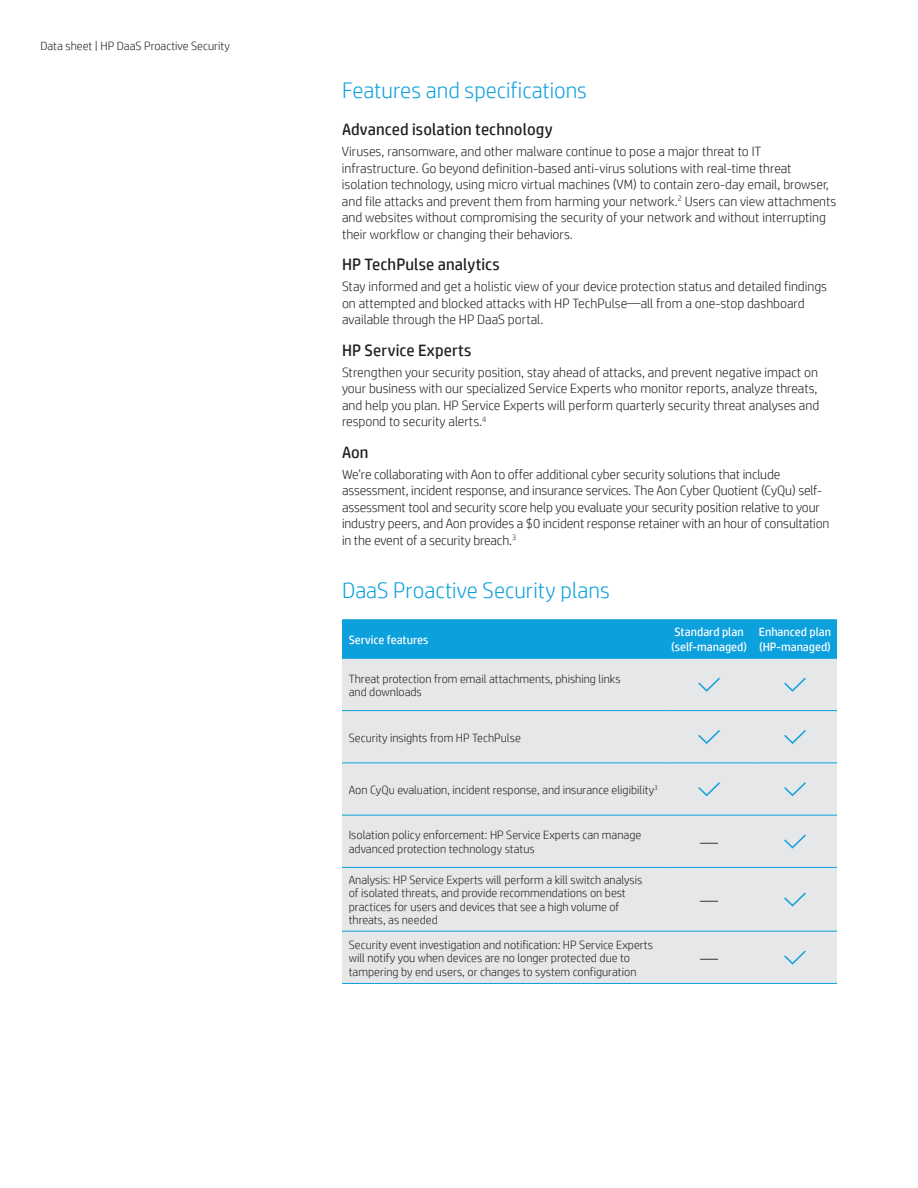
<style>
.page{position:relative;width:918px;height:1188px;background:#fff}
.page>*{position:absolute;margin:0;border:0;box-sizing:border-box;transform-origin:0 0}
.Document_type_12_14{font:300 22.5px "HP Simplified";color:#0ca0dd}
.t1{font:300 18px "HP Simplified";color:#231f20}
.t2{font:16.5px "HP Simplified";letter-spacing:.005em;color:#231f20}
.t3{font:300 13.5px/16.5px "HP Simplified";letter-spacing:-.005em;color:#231f20}
.t4{font:300 12px/13.5px "HP Simplified";color:#231f20}
.t5{font:12px/14.4px "HP Simplified";color:#fff}
</style>
<div class="page">
<div style="left:342px;top:619px;width:495px;height:39px;background:#0ca0dd"></div>
<div style="left:342px;top:659px;width:495px;height:324px;background:#e6e7e9"></div>
<hr style="left:342px;top:710px;width:323px;height:1px;background:#0ca0dd">
<hr style="left:665px;top:710px;width:88px;height:1px;background:#0ca0dd">
<hr style="left:753px;top:710px;width:84px;height:1px;background:#0ca0dd">
<hr style="left:342px;top:763px;width:323px;height:1px;background:#0ca0dd">
<hr style="left:665px;top:763px;width:88px;height:1px;background:#0ca0dd">
<hr style="left:753px;top:763px;width:84px;height:1px;background:#0ca0dd">
<hr style="left:342px;top:815px;width:323px;height:1px;background:#0ca0dd">
<hr style="left:665px;top:815px;width:88px;height:1px;background:#0ca0dd">
<hr style="left:753px;top:815px;width:84px;height:1px;background:#0ca0dd">
<hr style="left:342px;top:867px;width:323px;height:1px;background:#0ca0dd">
<hr style="left:665px;top:867px;width:88px;height:1px;background:#0ca0dd">
<hr style="left:753px;top:867px;width:84px;height:1px;background:#0ca0dd">
<hr style="left:342px;top:931px;width:323px;height:1px;background:#0ca0dd">
<hr style="left:665px;top:931px;width:88px;height:1px;background:#0ca0dd">
<hr style="left:753px;top:931px;width:84px;height:1px;background:#0ca0dd">
<hr style="left:342px;top:983px;width:323px;height:1px;background:#0ca0dd">
<hr style="left:665px;top:983px;width:88px;height:1px;background:#0ca0dd">
<hr style="left:753px;top:983px;width:84px;height:1px;background:#0ca0dd">
<hr style="left:342px;top:658px;width:323px;height:1px;background:#0ca0dd">
<hr style="left:665px;top:658px;width:88px;height:1px;background:#0ca0dd">
<hr style="left:753px;top:658px;width:84px;height:1px;background:#0ca0dd">
<svg style="left:698px;top:678px;width:22px;height:14px"></svg>
<svg style="left:784px;top:678px;width:22px;height:14px"></svg>
<svg style="left:698px;top:730px;width:22px;height:14px"></svg>
<svg style="left:784px;top:730px;width:22px;height:14px"></svg>
<svg style="left:698px;top:782px;width:22px;height:14px"></svg>
<svg style="left:784px;top:782px;width:22px;height:14px"></svg>
<svg style="left:784px;top:835px;width:22px;height:14px"></svg>
<svg style="left:784px;top:893px;width:22px;height:14px"></svg>
<svg style="left:784px;top:951px;width:22px;height:14px"></svg>
<p class="t4" style="left:40px;top:39px;width:191px">Data sheet | HP DaaS Proactive Security</p>
<p class="Document_type_12_14" style="left:342px;top:75px;width:246px">Features and specifications</p>
<p class="t2" style="left:342px;top:119px;width:212px">Advanced isolation technology</p>
<p class="t3" style="left:342px;top:143px;width:496px">Viruses, ransomware, and other malware continue to pose a major threat to IT infrastructure. Go beyond definition-based anti-virus solutions with real-time threat isolation technology, using micro virtual machines (VM) to contain zero-day email, browser, and file attacks and prevent them from harming your network.<sup>2</sup> Users can view attachments and websites without compromising the security of your network and without interrupting their workflow or changing their behaviors.</p>
<p class="t2" style="left:342px;top:254px;width:159px">HP TechPulse analytics</p>
<p class="t3" style="left:342px;top:278px;width:487px">Stay informed and get a holistic view of your device protection status and detailed findings on attempted and blocked attacks with HP TechPulse—all from a one-stop dashboard available through the HP DaaS portal.</p>
<p class="t2" style="left:342px;top:339px;width:131px">HP Service Experts</p>
<p class="t3" style="left:342px;top:363px;width:479px;text-align:justify">Strengthen your security position, stay ahead of attacks, and prevent negative impact on your business with our specialized Service Experts who monitor reports, analyze threats, and help you plan. HP Service Experts will perform quarterly security threat analyses and respond to security alerts.<sup>4</sup></p>
<p class="t2" style="left:342px;top:441px;width:28px">Aon</p>
<p class="t3" style="left:342px;top:465px;width:489px">We’re collaborating with Aon to offer additional cyber security solutions that include assessment, incident response, and insurance services. The Aon Cyber Quotient (CyQu) self&shy;assessment tool and security score help you evaluate your security position relative to your industry peers, and Aon provides a $0 incident response retainer with an hour of consultation in the event of a security breach.<sup>3</sup></p>
<p class="Document_type_12_14" style="left:342px;top:575px;width:269px">DaaS Proactive Security plans</p>
<p class="t5" style="left:349px;top:632px;width:81px">Service features</p>
<p class="t5" style="left:671px;top:625px;width:77px">Standard plan (self-managed)</p>
<p class="t5" style="left:759px;top:625px;width:74px">Enhanced plan (HP-managed)</p>
<p class="t4" style="left:349px;top:671px;width:273px">Threat protection from email attachments, phishing links and downloads</p>
<p class="t4" style="left:349px;top:730px;width:174px">Security insights from HP TechPulse</p>
<p class="t4" style="left:349px;top:783px;width:311px">Aon CyQu evaluation, incident response, and insurance eligibility<sup>3</sup></p>
<p class="t4" style="left:349px;top:828px;width:294px">Isolation policy enforcement: HP Service Experts can manage advanced protection technology status</p>
<p class="t1" style="left:700px;top:831px;width:19px">—</p>
<p class="t4" style="left:349px;top:873px;width:295px">Analysis: HP Service Experts will perform a kill switch analysis of isolated threats, and provide recommendations on best practices for users and devices that see a high volume of threats, as needed</p>
<p class="t1" style="left:700px;top:889px;width:19px">—</p>
<p class="t4" style="left:349px;top:937px;width:306px">Security event investigation and notification: HP Service Experts will notify you when devices are no longer protected due to tampering by end users, or changes to system configuration</p>
<p class="t1" style="left:700px;top:947px;width:19px">—</p>
</div>
